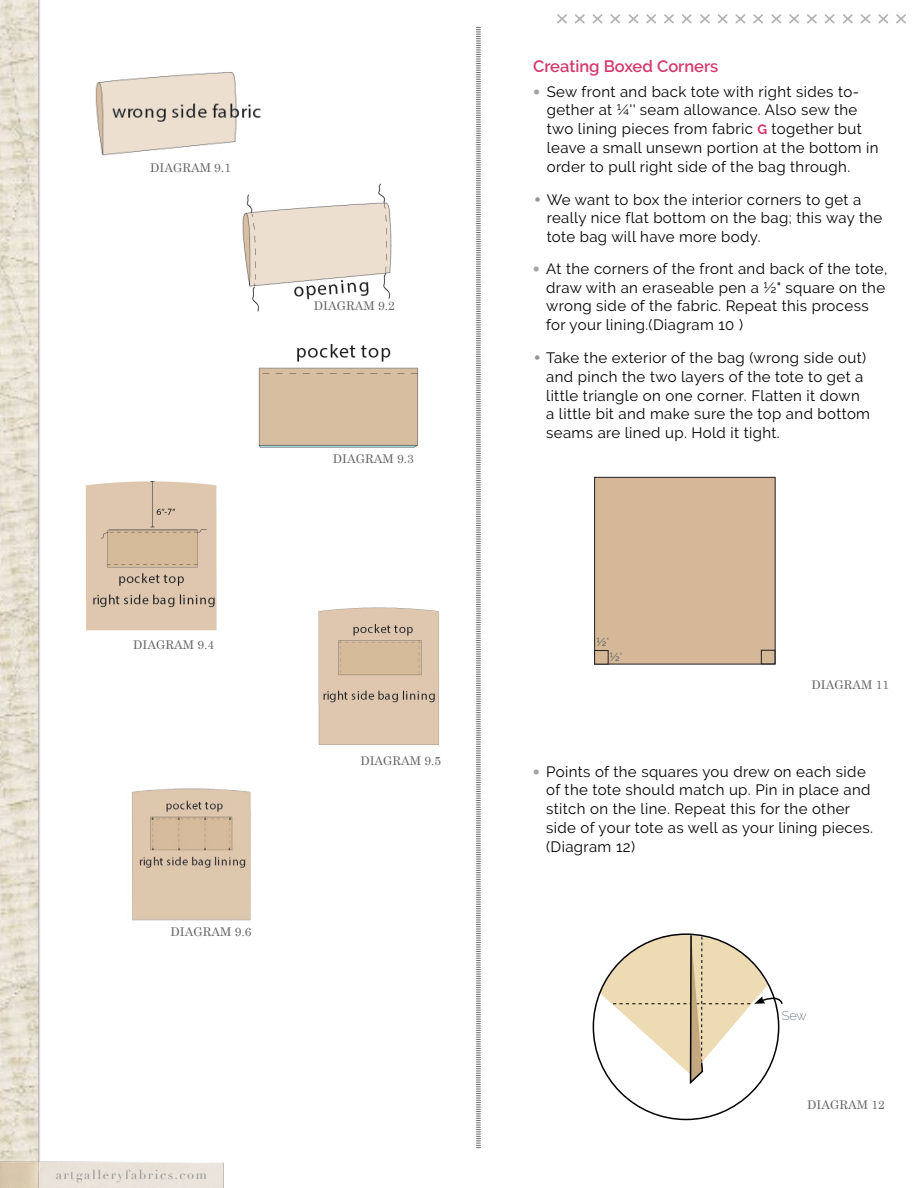
<style>
.page{position:relative;width:918px;height:1188px;background:#fff}
.page>*{position:absolute;margin:0;border:0;box-sizing:border-box;transform-origin:0 0}
.t1{font:600 16.5px "Raleway";color:#d5376d}
.t2{font:15px/18.9px "Raleway";letter-spacing:.025em;color:#000}
.t3{font:12.75px "Didot";letter-spacing:.125em;color:#939494}
.t4{font:200 12.75px "Raleway";color:#46545e}
.t5{font:12px "Century Schoolbook";color:#636466}
.t6{font:11.55px "Raleway";color:#46545e}
.s1{font-family:"Didot";font-size:14.1px;color:#a2a3a3}
.s2{font-weight:700;font-size:13.5px;color:#d5376d}
.s3{font-family:"Century Gothic";color:#939598}
.s4{font-weight:200}
</style>
<div class="page">
<img style="left:0;top:0;width:40px;height:1154px">
<svg style="left:476px;top:27px;width:5px;height:1121px"></svg>
<img style="left:0;top:1154px;width:224px;height:34px">
<svg style="left:557px;top:14px;width:349px;height:10px"></svg>
<img style="left:258px;top:367px;width:161px;height:81px">
<div style="left:594px;top:477px;width:182px;height:187px;background:#d5b898;border:1px solid #241f21"></div>
<div style="left:594px;top:650px;width:15px;height:14px;background:#d5b898;border:1px solid #241f21"></div>
<svg style="left:599px;top:933px;width:184px;height:153px"></svg>
<img style="left:95px;top:72px;width:166px;height:84px">
<img style="left:242px;top:183px;width:150px;height:129px">
<div style="left:761px;top:650px;width:14px;height:14px;background:#d5b898;border:1px solid #241f21"></div>
<img style="left:297px;top:344px;width:94px;height:18px">
<img style="left:85px;top:481px;width:132px;height:150px">
<img style="left:318px;top:607px;width:121px;height:138px">
<img style="left:132px;top:788px;width:119px;height:133px">
<p class="t5" style="left:150px;top:158px;width:82px">DIAGRAM 9.1</p>
<p class="t5" style="left:314px;top:296px;width:82px">DIAGRAM 9.2</p>
<p class="t5" style="left:333px;top:449px;width:82px">DIAGRAM 9.3</p>
<p class="t5" style="left:133px;top:635px;width:82px">DIAGRAM 9.4</p>
<p class="t5" style="left:171px;top:921px;width:82px">DIAGRAM 9.6</p>
<p class="t5" style="left:360px;top:750px;width:82px">DIAGRAM 9.5</p>
<p class="t3" style="left:56px;top:1167px;width:153px">artgalleryfabrics.com</p>
<p class="t1" style="left:533px;top:56px;width:187px">Creating Boxed Corners</p>
<p class="t2" style="left:547px;top:82px;width:333px;text-indent:-14px"><span class="s1">•</span> Sew front and back tote with right sides to&shy;gether at ¼'' seam allowance. Also sew the two lining pieces from fabric <span class="s2">G</span> together but leave a small unsewn portion at the bottom in order to pull right side of the bag through.</p>
<p class="t2" style="left:547px;top:190px;width:337px;text-indent:-14px"><span class="s3">•</span> We want to box the interior corners to get a really nice flat bottom on the bag; this way the tote bag will have more body.</p>
<p class="t2" style="left:546px;top:259px;width:343px;text-indent:-14px"><span class="s1">•</span> At the corners of the front and back of the tote, draw with an eraseable pen a ½" square on the wrong side of the fabric. Repeat this process for your lining.(Diagram 10 )</p>
<p class="t2" style="left:546px;top:348px;width:325px;text-indent:-14px"><span class="s3">•</span> Take the exterior of the bag (wrong side out) and pinch the two layers of the tote to get a little triangle on one corner. Flatten it down a little bit and make sure the top and bottom seams are lined up. Hold it tight.</p>
<p class="t6" style="left:597px;top:636px;width:14px">½<span class="s4">"</span></p>
<p class="t6" style="left:610px;top:650px;width:14px">½<span class="s4">"</span></p>
<p class="t5" style="left:812px;top:675px;width:79px">DIAGRAM 11</p>
<p class="t2" style="left:546px;top:762px;width:328px;text-indent:-14px"><span class="s1">•</span> Points of the squares you drew on each side of the tote should match up. Pin in place and stitch on the line. Repeat this for the other side of your tote as well as your lining pieces. (Diagram 12)</p>
<p class="t4" style="left:782px;top:1008px;width:27px">Sew</p>
<p class="t5" style="left:807px;top:1094px;width:79px">DIAGRAM 12</p>
</div>
